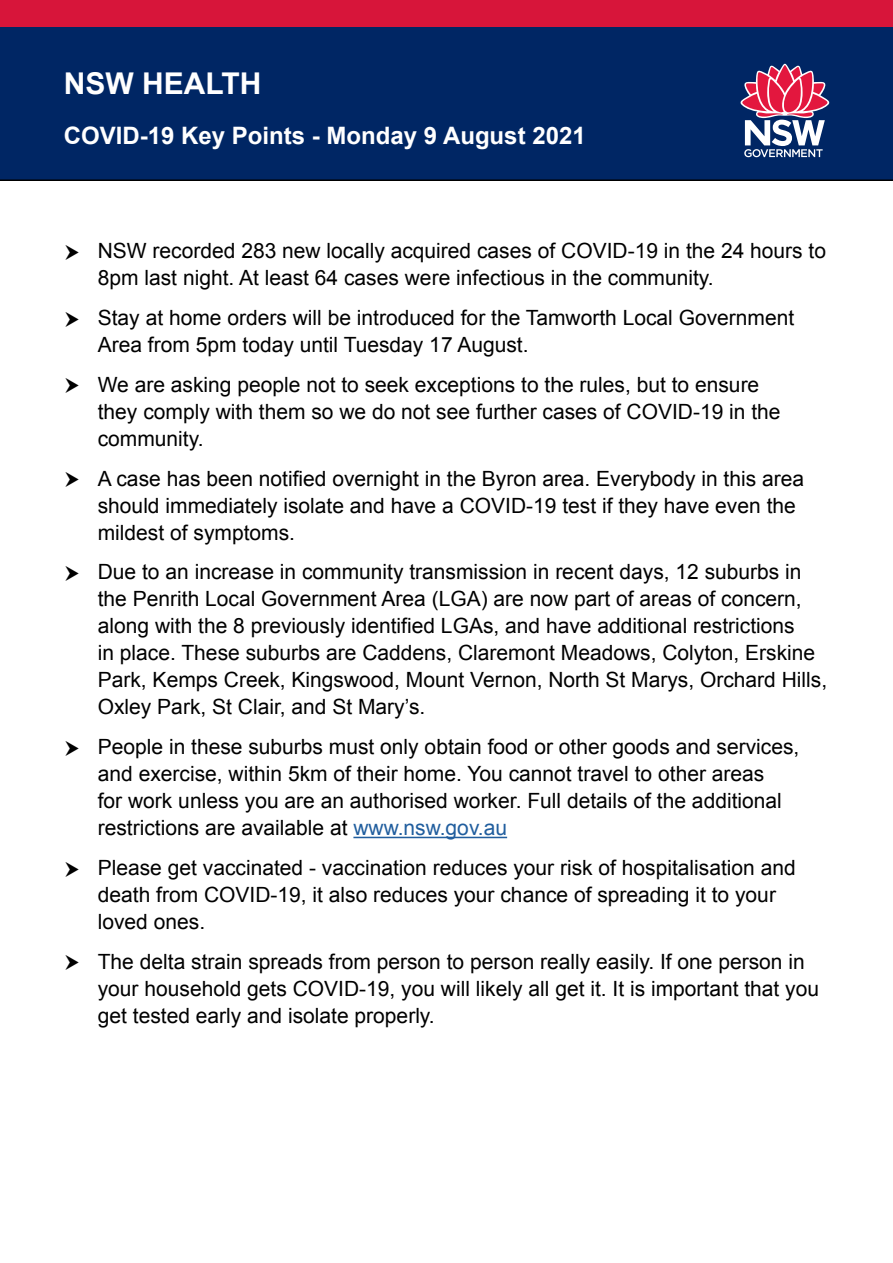
<style>
.page{position:relative;width:893px;height:1263px;background:#fff}
.page>*{position:absolute;margin:0;border:0;box-sizing:border-box;transform-origin:0 0}
.t1{font:700 30px "Arial";color:#fff}
.t2{font:700 24px "Arial";color:#fff}
.t3{font:21px/27px "Arial";color:#000}
.s1{color:#215e9e}
</style>
<div class="page">
<img style="left:0;top:0;width:893px;height:180px">
<svg style="left:741px;top:64px;width:88px;height:93px"></svg>
<hr style="left:353px;top:837px;width:154px;height:1px;background:#215e9e">
<p class="t1" style="left:64px;top:64px;width:199px">NSW HEALTH</p>
<p class="t2" style="left:64px;top:120px;width:523px">COVID-19 Key Points - Monday 9 August 2021</p>
<p class="t3" style="left:98px;top:238px;width:730px">NSW recorded 283 new locally acquired cases of COVID-19 in the 24 hours to<br>8pm last night. At least 64 cases were infectious in the community.</p>
<p class="t3" style="left:98px;top:304px;width:698px">Stay at home orders will be introduced for the Tamworth Local Government<br>Area from 5pm today until Tuesday 17 August.</p>
<p class="t3" style="left:98px;top:371px;width:684px">We are asking people not to seek exceptions to the rules, but to ensure they comply with them so we do not see further cases of COVID-19 in the community.</p>
<p class="t3" style="left:98px;top:465px;width:708px">A case has been notified overnight in the Byron area. Everybody in this area should immediately isolate and have a COVID-19 test if they have even the mildest of symptoms.</p>
<p class="t3" style="left:98px;top:559px;width:731px">Due to an increase in community transmission in recent days, 12 suburbs in the Penrith Local Government Area (LGA) are now part of areas of concern, along with the 8 previously identified LGAs, and have additional restrictions<br>in place. These suburbs are Caddens, Claremont Meadows, Colyton, Erskine Park, Kemps Creek, Kingswood, Mount Vernon, North St Marys, Orchard Hills, Oxley Park, St Clair, and St Mary’s.</p>
<p class="t3" style="left:98px;top:733px;width:703px">People in these suburbs must only obtain food or other goods and services, and exercise, within 5km of their home. You cannot travel to other areas<br>for work unless you are an authorised worker. Full details of the additional restrictions are available at <span class="s1">www.nsw.gov.au</span></p>
<p class="t3" style="left:98px;top:854px;width:699px">Please get vaccinated - vaccination reduces your risk of hospitalisation and death from COVID-19, it also reduces your chance of spreading it to your loved ones.</p>
<p class="t3" style="left:98px;top:948px;width:723px">The delta strain spreads from person to person really easily. If one person in your household gets COVID-19, you will likely all get it. It is important that you get tested early and isolate properly.</p>
</div>
